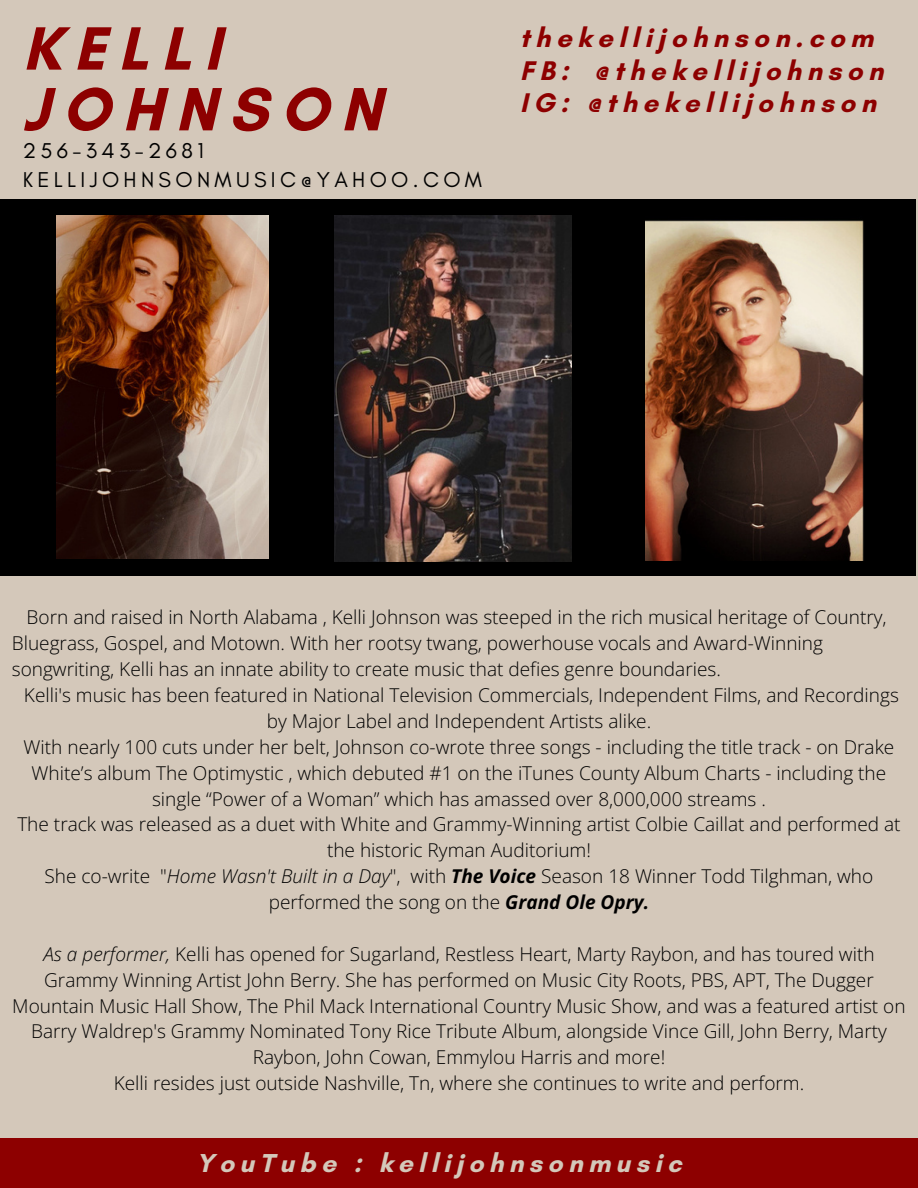
<style>
.page{position:relative;width:918px;height:1188px;background:#d4c8ba}
.page>*{position:absolute;margin:0;border:0;box-sizing:border-box;transform-origin:0 0}
.t1{font:700 62.25px/60.8px "Glacial Indifference";letter-spacing:.2em;color:#8d0000}
.t2{font:700 27.45px/32.7px "Glacial Indifference";letter-spacing:.2em;color:#8d0000}
.t3{font:700 26.4px "Glacial Indifference";letter-spacing:.2em;color:#d4c8ba}
.t4{font:21.9px/29.2px "Glacial Indifference";letter-spacing:.2em;color:#000}
.t5{font:300 19.05px/25.8px "Open Sans";color:#000;text-align:center}
.s1{font-style:italic}
.s2{font-weight:700;font-style:italic}
</style>
<div class="page">
<div style="left:0;top:200px;width:916px;height:376px;background:#000"></div>
<div style="left:0;top:1139px;width:918px;height:49px;background:#8d0000"></div>
<img style="left:335px;top:216px;width:236px;height:345px">
<img style="left:57px;top:215px;width:211px;height:343px">
<img style="left:646px;top:220px;width:218px;height:340px">
<h3 class="t1" style="left:23px;top:17px;width:360px">KELLI<br>JOHNSON</h3>
<h2 class="t4" style="left:23px;top:135px;width:461px">256-343-2681<br>KELLIJOHNSONMUSIC@YAHOO.COM</h2>
<p class="t2" style="left:520px;top:21px;width:365px">thekellijohnson.com<br>FB: @thekellijohnson<br>IG: @thekellijohnson</p>
<p class="t5" style="left:12px;top:604px;width:876px;text-align:left;text-indent:15px">Born and raised in North Alabama , Kelli Johnson was steeped in the rich musical heritage of Country,<br>Bluegrass, Gospel, and Motown. With her rootsy twang, powerhouse vocals and Award-Winning songwriting, Kelli has an innate ability to create music that defies genre boundaries.</p>
<p class="t5" style="left:24px;top:682px;width:876px">Kelli's music has been featured in National Television Commercials, Independent Films, and Recordings by Major Label and Independent Artists alike.</p>
<p class="t5" style="left:24px;top:734px;width:872px">With nearly 100 cuts under her belt, Johnson co-wrote three songs - including the title track - on Drake<br>White’s album The Optimystic , which debuted #1 on the iTunes County Album Charts - including the single “Power of a Woman” which has amassed over 8,000,000 streams .</p>
<p class="t5" style="left:17px;top:811px;width:885px">The track was released as a duet with White and Grammy-Winning artist Colbie Caillat and performed at the historic Ryman Auditorium!</p>
<p class="t5" style="left:45px;top:863px;width:830px">She co-write "<span class="s1">Home Wasn't Built in a Day</span>", with <span class="s2">The Voice</span> Season 18 Winner Todd Tilghman, who performed the song on the <span class="s2">Grand Ole Opry.</span></p>
<p class="t5" style="left:12px;top:941px;width:895px"><span class="s1">As a performer,</span> Kelli has opened for Sugarland, Restless Heart, Marty Raybon, and has toured with Grammy Winning Artist John Berry. She has performed on Music City Roots, PBS, APT, The Dugger Mountain Music Hall Show, The Phil Mack International Country Music Show, and was a featured artist on Barry Waldrep's Grammy Nominated Tony Rice Tribute Album, alongside Vince Gill, John Berry, Marty Raybon, John Cowan, Emmylou Harris and more!</p>
<p class="t5" style="left:114px;top:1070px;width:692px">Kelli resides just outside Nashville, Tn, where she continues to write and perform.</p>
<p class="t3" style="left:196px;top:1147px;width:487px">YouTube : kellijohnsonmusic</p>
</div>
